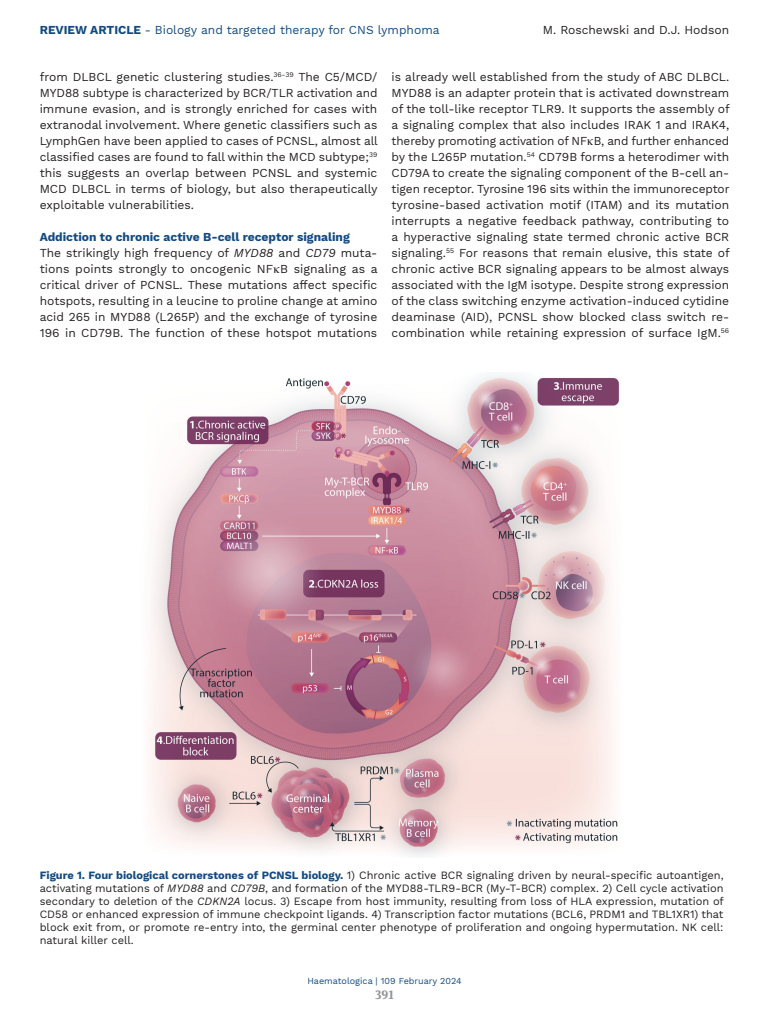
<style>
.page{position:relative;width:769px;height:1024px;background:#fff}
.page>*{position:absolute;margin:0;border:0;box-sizing:border-box;transform-origin:0 0}
.TESTO{font:12px/16px "Work Sans";color:#231f20;text-align:justify}
.t1{font:12px "Work Sans";color:#134a80}
.TITOLETTO_Blu{font:700 12px "Work Sans";color:#134a80}
.t2{font:700 12px "Volkhov";color:#939598}
.DIDA_Figura{font:11px/13px "Work Sans";color:#231f20;text-align:justify}
.t3{font:9px "Work Sans";color:#134a80}
.s1{font-weight:700}
.s2{font-style:italic}
.s3{font-weight:700;color:#134a80}
</style>
<div class="page">
<img style="left:151px;top:375px;width:468px;height:482px">
<p class="t1" style="left:40px;top:23px;width:401px"><span class="s1">REVIEW ARTICLE</span> - Biology and targeted therapy for CNS lymphoma</p>
<p class="TESTO" style="left:542px;top:22px;width:188px">M. Roschewski and D.J. Hodson</p>
<p class="TESTO" style="left:40px;top:70px;width:339px">from DLBCL genetic clustering studies.<sup>36-39</sup> The C5/MCD/ MYD88 subtype is characterized by BCR/TLR activation and immune evasion, and is strongly enriched for cases with extranodal involvement. Where genetic classifiers such as LymphGen have been applied to cases of PCNSL, almost all classified cases are found to fall within the MCD subtype;<sup>39 </sup>this suggests an overlap between PCNSL and systemic MCD DLBCL in terms of biology, but also therapeutically exploitable vulnerabilities.</p>
<p class="TITOLETTO_Blu" style="left:40px;top:230px;width:311px">Addiction to chronic active B-cell receptor signaling</p>
<p class="TESTO" style="left:40px;top:246px;width:339px">The strikingly high frequency of <span class="s2">MYD88</span> and <span class="s2">CD79</span> muta&shy;tions points strongly to oncogenic NF B signaling as a critical driver of PCNSL. These mutations affect specific hotspots, resulting in a leucine to proline change at amino acid 265 in MYD88 (L265P) and the exchange of tyrosine 196 in CD79B. The function of these hotspot mutations</p>
<p class="TESTO" style="left:391px;top:70px;width:339px">is already well established from the study of ABC DLBCL.<br>MYD88 is an adapter protein that is activated downstream of the toll-like receptor TLR9. It supports the assembly of a signaling complex that also includes IRAK 1 and IRAK4, thereby promoting activation of NF B, and further enhanced by the L265P mutation.<sup>54</sup> CD79B forms a heterodimer with CD79A to create the signaling component of the B-cell an&shy;tigen receptor. Tyrosine 196 sits within the immunoreceptor tyrosine-based activation motif (ITAM) and its mutation interrupts a negative feedback pathway, contributing to a hyperactive signaling state termed chronic active BCR signaling.<sup>55</sup> For reasons that remain elusive, this state of chronic active BCR signaling appears to be almost always associated with the IgM isotype. Despite strong expression of the class switching enzyme activation-induced cytidine deaminase (AID), PCNSL show blocked class switch re&shy;combination while retaining expression of surface IgM.<sup>56</sup></p>
<p class="DIDA_Figura" style="left:40px;top:869px;width:685px"><span class="s3">Figure 1. Four biological cornerstones of PCNSL biology.</span> 1) Chronic active BCR signaling driven by neural-specific autoantigen, activating mutations of <span class="s2">MYD88</span> and <span class="s2">CD79B</span>, and formation of the MYD88-TLR9-BCR (My-T-BCR) complex. 2) Cell cycle activation secondary to deletion of the <span class="s2">CDKN2A</span> locus. 3) Escape from host immunity, resulting from loss of HLA expression, mutation of CD58 or enhanced expression of immune checkpoint ligands. 4) Transcription factor mutations (BCL6, PRDM1 and TBL1XR1) that block exit from, or promote re-entry into, the germinal center phenotype of proliferation and ongoing hypermutation. NK cell: natural killer cell.</p>
<p class="t3" style="left:307px;top:975px;width:156px">Haematologica | 109 February 2024</p>
<p class="t2" style="left:375px;top:987px;width:20px">391</p>
</div>
